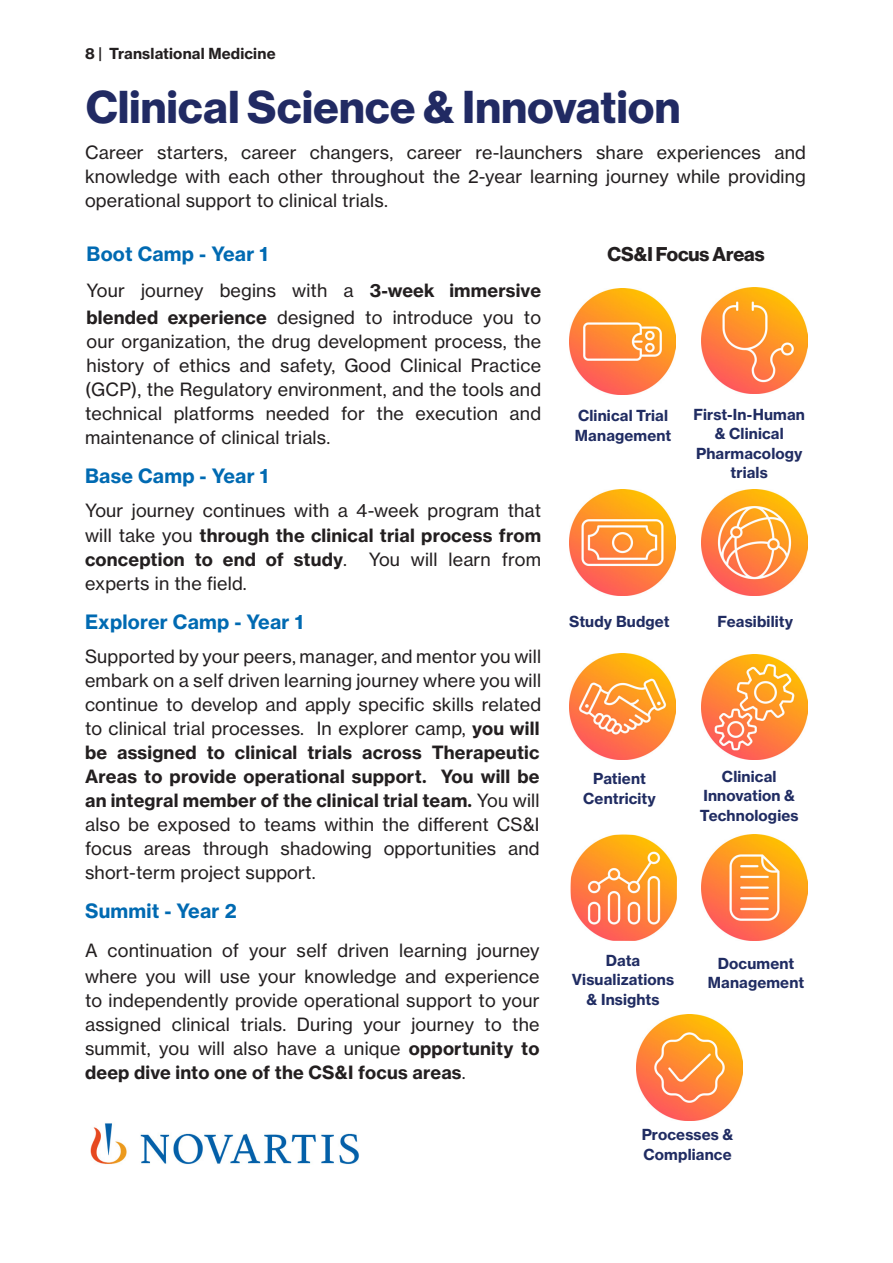
<style>
.page{position:relative;width:893px;height:1263px;background:#fff}
.page>*{position:absolute;margin:0;border:0;box-sizing:border-box;transform-origin:0 0}
.Subhead_large_Black{font:700 45px "Volta Modern Display 75";letter-spacing:.01em;color:#212a63}
.Subhead_small_Black{font:700 19.5px "Volta Modern Text 75";letter-spacing:.01em;color:#006ab2}
.Subhead_small_Black-2{font:700 19.5px "Volta Modern Display 75";color:#231f20}
.Body_text{font:700 19.5px "Volta Modern Text 75";letter-spacing:.01em;color:#006ab2}
.Body_text-2{font:18px/24px "Volta Modern Text 55 Roman";letter-spacing:.01em;color:#231f20;text-align:justify}
.Body_text_Bold{font:700 15px/19.5px "Volta Modern Text 75";letter-spacing:.01em;color:#202c62;text-align:center}
.Subhead_small_Black-3{font:700 15px "Volta Modern Text 75";letter-spacing:.01em;color:#231f20}
.s1{font-family:"Volta Modern Text 75";font-weight:700}
</style>
<div class="page">
<img style="left:90px;top:1123px;width:269px;height:41px">
<img style="left:570px;top:834px;width:107px;height:107px">
<img style="left:702px;top:834px;width:106px;height:107px">
<img style="left:569px;top:288px;width:106px;height:107px">
<img style="left:702px;top:654px;width:106px;height:105px">
<img style="left:702px;top:489px;width:106px;height:107px">
<img style="left:569px;top:653px;width:106px;height:106px">
<img style="left:637px;top:1015px;width:106px;height:106px">
<img style="left:569px;top:489px;width:106px;height:107px">
<img style="left:702px;top:287px;width:106px;height:107px">
<p class="Subhead_small_Black-3" style="left:85px;top:44px;width:192px">8 | Translational Medicine</p>
<p class="Subhead_large_Black" style="left:86px;top:80px;width:596px">Clinical Science &amp; Innovation</p>
<p class="Body_text-2" style="left:85px;top:140px;width:722px">Career starters, career changers, career re-launchers share experiences and knowledge with each other throughout the 2-year learning journey while providing operational support to clinical trials.</p>
<p class="Subhead_small_Black" style="left:87px;top:242px;width:183px">Boot Camp - Year 1</p>
<p class="Body_text-2" style="left:87px;top:276px;width:456px;line-height:27px">Your journey begins with a <span class="s1">3-week immersive blended experience</span> designed to introduce you to</p>
<p class="Body_text-2" style="left:85px;top:329px;width:458px">our organization, the drug development process, the history of ethics and safety, Good Clinical Practice (GCP), the Regulatory environment, and the tools and technical platforms needed for the execution and maintenance of clinical trials.</p>
<p class="Subhead_small_Black" style="left:85px;top:463px;width:185px">Base Camp - Year 1</p>
<p class="Body_text-2" style="left:85px;top:498px;width:458px;line-height:24.5px">Your journey continues with a 4-week program that will take you <span class="s1">through the clinical trial process from conception to end of study</span>. You will learn from experts in the field.</p>
<p class="Subhead_small_Black" style="left:85px;top:610px;width:220px">Explorer Camp - Year 1</p>
<p class="Body_text-2" style="left:85px;top:644px;width:458px">Supported by your peers, manager, and mentor you will embark on a self driven learning journey where you will continue to develop and apply specific skills related to clinical trial processes. In explorer camp, <span class="s1">you will be assigned to clinical trials across Therapeutic Areas to provide operational support. You will be an integral member of the clinical trial team.</span> You will also be exposed to teams within the different CS&amp;I focus areas through shadowing opportunities and short-term project support.</p>
<p class="Body_text" style="left:85px;top:899px;width:153px">Summit - Year 2</p>
<p class="Body_text-2" style="left:85px;top:938px;width:456px">A continuation of your self driven learning journey where you will use your knowledge and experience to independently provide operational support to your assigned clinical trials. During your journey to the summit, you will also have a unique <span class="s1">opportunity to deep dive into one of the CS&amp;I focus areas</span>.</p>
<p class="Subhead_small_Black-2" style="left:607px;top:243px;width:159px">CS&amp;I Focus Areas</p>
<p class="Body_text_Bold" style="left:575px;top:406px;width:98px;text-align:left">Clinical Trial<br>Management</p>
<p class="Body_text_Bold" style="left:693px;top:405px;width:113px">First-In-Human &amp; Clinical<br>Pharmacology trials</p>
<p class="Body_text_Bold" style="left:569px;top:612px;width:102px">Study Budget</p>
<p class="Body_text_Bold" style="left:718px;top:611px;width:77px">Feasibility</p>
<p class="Body_text_Bold" style="left:583px;top:769px;width:74px">Patient<br>Centricity</p>
<p class="Body_text_Bold" style="left:700px;top:766px;width:100px">Clinical<br>Innovation &amp;<br>Technologies</p>
<p class="Body_text_Bold" style="left:572px;top:950px;width:104px">Data<br>Visualizations &amp; Insights</p>
<p class="Body_text_Bold" style="left:708px;top:953px;width:98px">Document<br>Management</p>
<p class="Body_text_Bold" style="left:642px;top:1125px;width:93px;text-align:left">Processes &amp;<br>Compliance</p>
</div>
